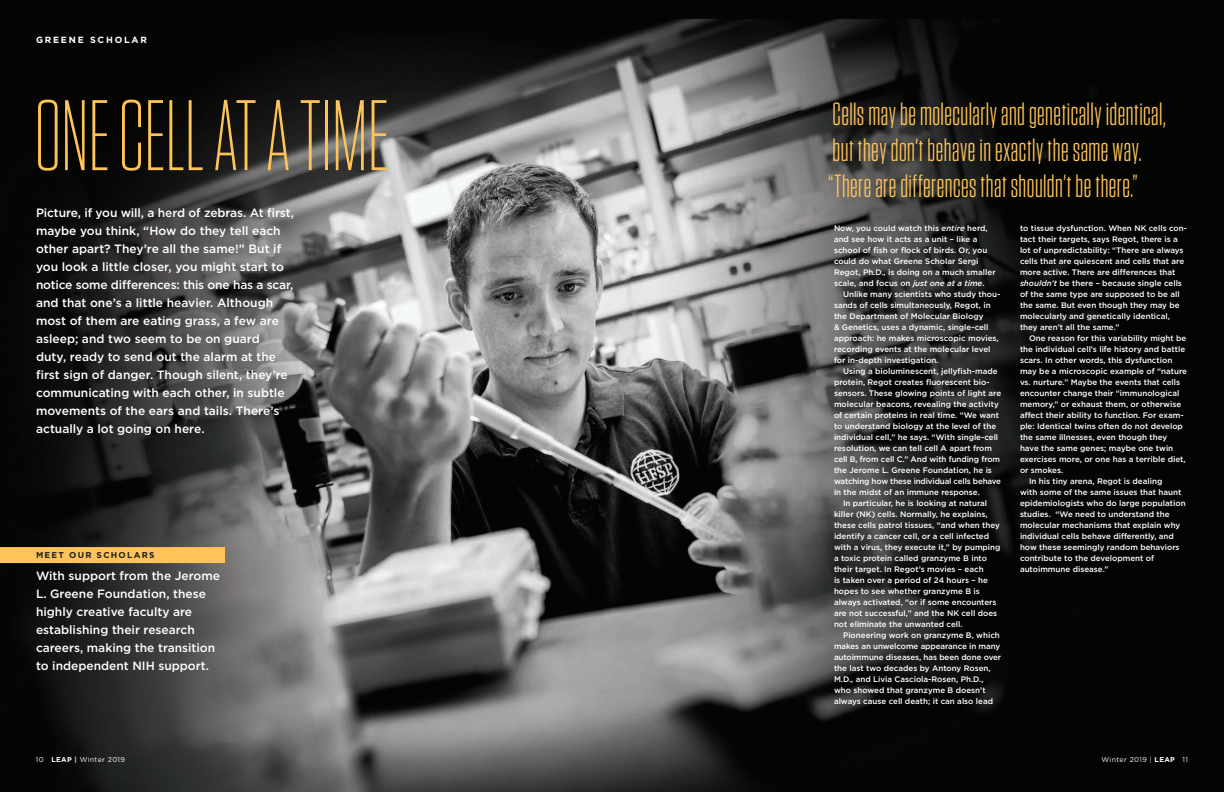
<style>
.page{position:relative;width:1224px;height:792px;background:#fff}
.page>*{position:absolute;margin:0;border:0;box-sizing:border-box;transform-origin:0 0}
.t1{font:300 100px "Tungsten Condensed";color:#fec459}
.Callout{font:32px/36px "Tungsten Condensed";letter-spacing:.015em;color:#fec459}
.Story_Project_Text{font:500 12px/18px "Gotham";color:#fff}
.t2{font:700 9px "Gotham";letter-spacing:.2em;color:#fff}
.t3{font:700 8.5px "Gotham";letter-spacing:.15em;color:#231f20}
.Story_Project_Text-2{font:500 8px/11px "Gotham";color:#fff}
.t4{font:7px "Gotham";letter-spacing:.05em;color:#fff}
.s1{font-style:italic}
.s2{font-weight:700}
.s3{font-weight:500}
</style>
<div class="page">
<img style="left:0;top:0;width:1224px;height:792px">
<div style="left:0;top:547px;width:225px;height:16px;background:#fec459"></div>
<p class="t2" style="left:36px;top:34px;width:112px">GREENE SCHOLAR</p>
<p class="t1" style="left:35px;top:89px;width:356px">ONE CELL AT A TIME</p>
<p class="Story_Project_Text" style="left:36px;top:203px;width:260px">Picture, if you will, a herd of zebras. At first, maybe you think, “How do they tell each other apart? They’re all the same!” But if you look a little closer, you might start to notice some differences: this one has a scar, and that one’s a little heavier. Although most of them are eating grass, a few are asleep; and two seem to be on guard<br>duty, ready to send out the alarm at the first sign of danger. Though silent, they’re communicating with each other, in subtle movements of the ears and tails. There’s actually a lot going on here.</p>
<p class="t3" style="left:36px;top:549px;width:120px">MEET OUR SCHOLARS</p>
<p class="Story_Project_Text" style="left:36px;top:566px;width:186px">With support from the Jerome<br>L. Greene Foundation, these highly creative faculty are establishing their research careers, making the transition to independent NIH support.</p>
<p class="Callout" style="left:828px;top:97px;width:339px">Cells may be molecularly and genetically identical, but they don’t behave in exactly the same way. “There are differences that shouldn’t be there.”</p>
<p class="Story_Project_Text-2" style="left:834px;top:223px;width:163px">Now, you could watch this <span class="s1">entire</span> herd, and see how it acts as a unit – like a school of fish or flock of birds. Or, you could do what Greene Scholar Sergi Regot, Ph.D., is doing on a much smaller scale, and focus on <span class="s1">just one at a time</span>.</p>
<p class="Story_Project_Text-2" style="left:834px;top:289px;width:168px;text-indent:9px">Unlike many scientists who study thou&shy;sands of cells simultaneously, Regot, in the Department of Molecular Biology<br>&amp; Genetics, uses a dynamic, single-cell approach: he makes microscopic movies, recording events at the molecular level for in-depth investigation.</p>
<p class="Story_Project_Text-2" style="left:834px;top:366px;width:169px;text-indent:9px">Using a bioluminescent, jellyfish-made protein, Regot creates fluorescent bio&shy;sensors. These glowing points of light are molecular beacons, revealing the activity of certain proteins in real time. “We want to understand biology at the level of the individual cell,” he says. “With single-cell resolution, we can tell cell A apart from cell B, from cell C.” And with funding from the Jerome L. Greene Foundation, he is watching how these individual cells behave in the midst of an immune response.</p>
<p class="Story_Project_Text-2" style="left:834px;top:498px;width:168px;text-indent:9px">In particular, he is looking at natural killer (NK) cells. Normally, he explains, these cells patrol tissues, “and when they identify a cancer cell, or a cell infected with a virus, they execute it,” by pumping a toxic protein called granzyme B into their target. In Regot’s movies – each<br>is taken over a period of 24 hours – he hopes to see whether granzyme B is always activated, “or if some encounters are not successful,” and the NK cell does not eliminate the unwanted cell.</p>
<p class="Story_Project_Text-2" style="left:834px;top:630px;width:169px;text-indent:9px">Pioneering work on granzyme B, which makes an unwelcome appearance in many autoimmune diseases, has been done over the last two decades by Antony Rosen, M.D., and Livia Casciola-Rosen, Ph.D., who showed that granzyme B doesn’t always cause cell death; it can also lead</p>
<p class="Story_Project_Text-2" style="left:1020px;top:223px;width:169px">to tissue dysfunction. When NK cells con&shy;tact their targets, says Regot, there is a lot of unpredictability: “There are always cells that are quiescent and cells that are more active. There are differences that <span class="s1">shouldn’t</span> be there – because single cells of the same type are supposed to be all the same. But even though they may be molecularly and genetically identical, they aren’t all the same.”</p>
<p class="Story_Project_Text-2" style="left:1020px;top:333px;width:169px;text-indent:9px">One reason for this variability might be the individual cell’s life history and battle scars. In other words, this dysfunction may be a microscopic example of “nature vs. nurture.” Maybe the events that cells encounter change their “immunological memory,” or exhaust them, or otherwise affect their ability to function. For exam&shy;ple: Identical twins often do not develop the same illnesses, even though they have the same genes; maybe one twin exercises more, or one has a terrible diet, or smokes.</p>
<p class="Story_Project_Text-2" style="left:1020px;top:476px;width:167px;text-indent:9px">In his tiny arena, Regot is dealing<br>with some of the same issues that haunt epidemiologists who do large population studies. “We need to understand the molecular mechanisms that explain why individual cells behave differently, and how these seemingly random behaviors contribute to the development of autoimmune disease.”</p>
<p class="t4" style="left:36px;top:755px;width:91px">10 <span class="s2">LEAP</span> <span class="s3">|</span> Winter 2019</p>
<p class="t4" style="left:1102px;top:755px;width:88px">Winter 2019 | <span class="s2">LEAP</span> 11</p>
</div>
